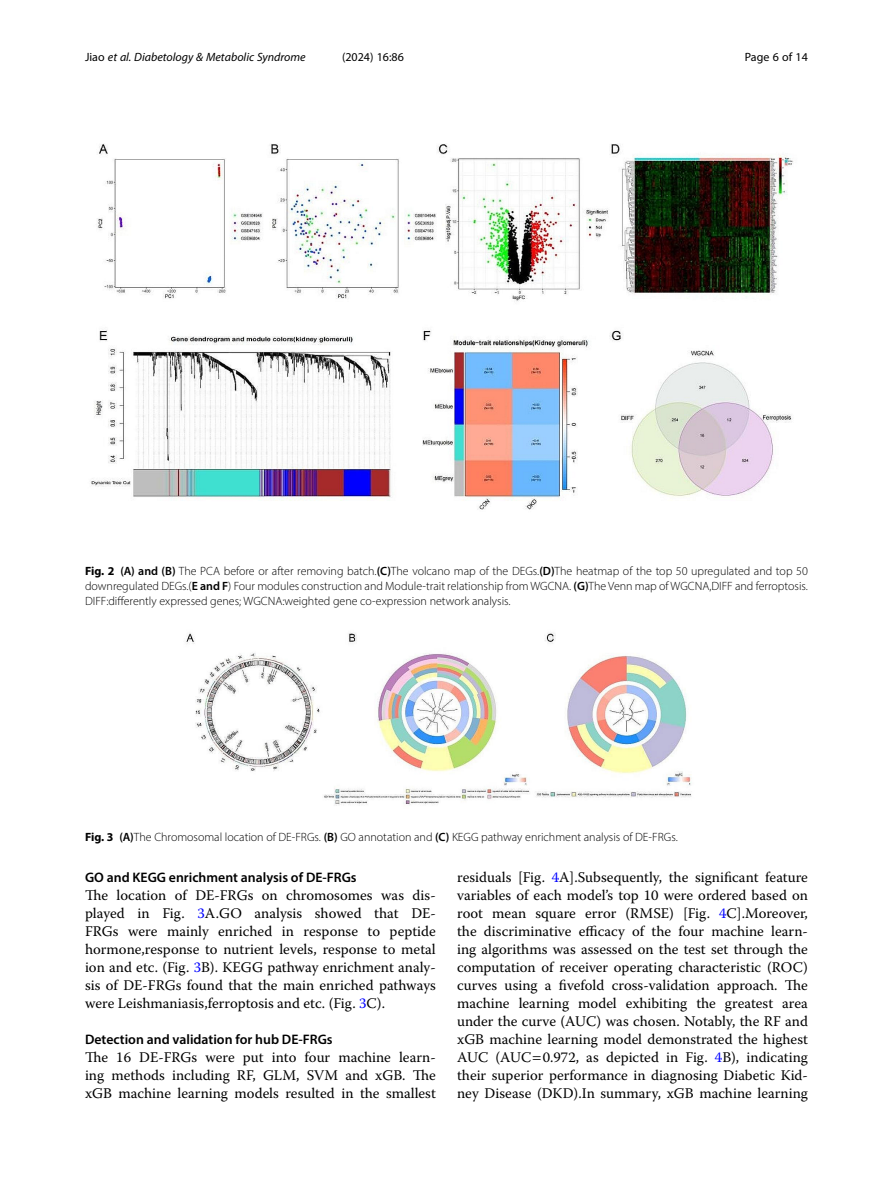
<style>
.page{position:relative;width:893px;height:1191px;background:#fff}
.page>*{position:absolute;margin:0;border:0;box-sizing:border-box;transform-origin:0 0}
.Body_Text{font:14.7px/18px "Warnock Pro";color:#000;text-align:justify}
.Head_2{font:600 13.8px "Myriad Pro";color:#000}
.Figure_Caption{font:300 12px/15px "Myriad Pro";color:#000;text-align:justify}
.t1{font:italic 12px "Myriad Pro";color:#000}
.t2{font:12px "Myriad Pro";color:#000}
.s1{font-style:normal}
.s2{font-weight:700}
.s3{font-weight:600}
.s4{color:#00f}
</style>
<div class="page">
<img style="left:186px;top:632px;width:506px;height:174px">
<img style="left:91px;top:144px;width:703px;height:366px">
<p class="t1" style="left:85px;top:50px;width:222px"><span class="s1">Jiao</span> et al. Diabetology &amp; Metabolic Syndrome</p>
<p class="t2" style="left:342px;top:50px;width:63px">(2024) 16:86</p>
<p class="t2" style="left:745px;top:50px;width:65px">Page 6 of 14</p>
<p class="Figure_Caption" style="left:85px;top:563px;width:724px"><span class="s2">Fig. 2</span> <span class="s3">(A) and (B)</span> The PCA before or after removing batch.<span class="s3">(C)</span>The volcano map of the DEGs.<span class="s3">(D)</span>The heatmap of the top 50 upregulated and top 50 downregulated DEGs.(<span class="s3">E and F</span>) Four modules construction and Module-trait relationship from WGCNA. <span class="s3">(G)</span>The Venn map of WGCNA,DIFF and ferroptosis.<br>DIFF:differently expressed genes; WGCNA:weighted gene co-expression network analysis.</p>
<p class="Figure_Caption" style="left:85px;top:829px;width:594px"><span class="s2">Fig. 3</span> <span class="s3">(A)</span>The Chromosomal location of DE-FRGs. <span class="s3">(B)</span> GO annotation and <span class="s3">(C)</span> KEGG pathway enrichment analysis of DE-FRGs.</p>
<p class="Head_2" style="left:85px;top:869px;width:273px">GO and KEGG enrichment analysis of DE-FRGs</p>
<p class="Body_Text" style="left:85px;top:886px;width:352px">The location of DE-FRGs on chromosomes was dis&shy;played in Fig. <span class="s4">3</span>A.GO analysis showed that DE-FRGs were mainly enriched in response to peptide hormone,response to nutrient levels, response to metal ion and etc. (Fig. <span class="s4">3</span>B). KEGG pathway enrichment analy&shy;sis of DE-FRGs found that the main enriched pathways were Leishmaniasis,ferroptosis and etc. (Fig. <span class="s4">3</span>C).</p>
<p class="Head_2" style="left:85px;top:1031px;width:249px">Detection and validation for hub DE-FRGs</p>
<p class="Body_Text" style="left:85px;top:1048px;width:352px">The 16 DE-FRGs were put into four machine learn&shy;ing methods including RF, GLM, SVM and xGB. The xGB machine learning models resulted in the smallest</p>
<p class="Body_Text" style="left:457px;top:868px;width:352px">residuals [Fig. <span class="s4">4</span>A].Subsequently, the significant feature variables of each model’s top 10 were ordered based on root mean square error (RMSE) [Fig. <span class="s4">4</span>C].Moreover, the discriminative efficacy of the four machine learn&shy;ing algorithms was assessed on the test set through the computation of receiver operating characteristic (ROC) curves using a fivefold cross-validation approach. The machine learning model exhibiting the greatest area under the curve (AUC) was chosen. Notably, the RF and xGB machine learning model demonstrated the highest AUC (AUC 0.972, as depicted in Fig. <span class="s4">4</span>B), indicating their superior performance in diagnosing Diabetic Kid&shy;ney Disease (DKD).In summary, xGB machine learning</p>
</div>
